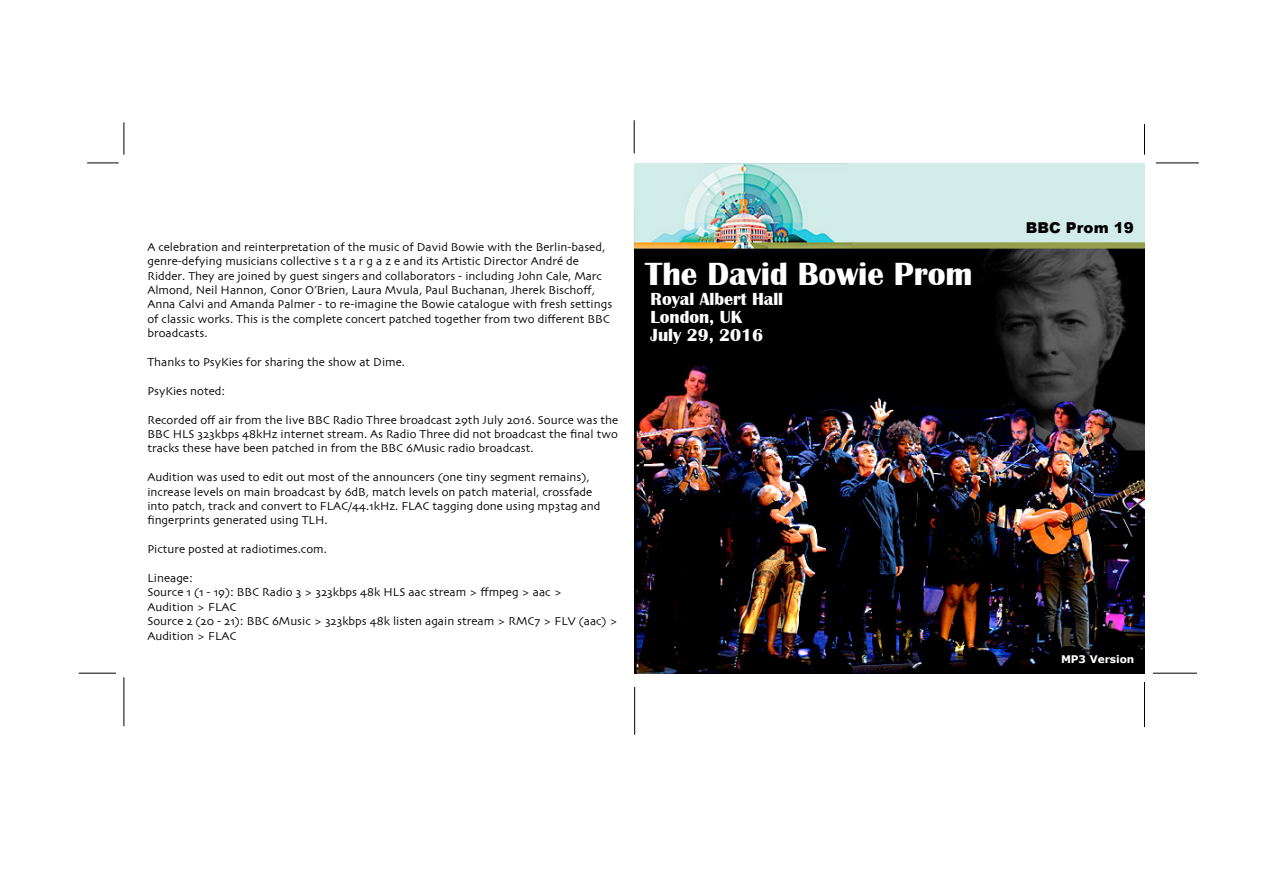
<style>
.page{position:relative;width:1263px;height:893px;background:#fff}
.page>*{position:absolute;margin:0;border:0;box-sizing:border-box;transform-origin:0 0}
.t1{font:700 33px "Britannic";color:#fff}
.t2{font:700 18px/18px "Britannic";color:#fff}
.t3{font:900 15px "Arial";color:#000}
.t4{font:12px/14.4px "Skia";color:#000}
.t5{font:700 10.5px "Verdana";color:#fff}
</style>
<div class="page">
<hr style="left:124px;top:122px;width:1px;height:33px;background:#000">
<hr style="left:87px;top:163px;width:32px;height:1px;background:#000">
<hr style="left:634px;top:120px;width:1px;height:33px;background:#000">
<hr style="left:1144px;top:124px;width:1px;height:31px;background:#000">
<hr style="left:1156px;top:163px;width:43px;height:1px;background:#000">
<hr style="left:1153px;top:673px;width:44px;height:1px;background:#000">
<hr style="left:1144px;top:682px;width:1px;height:45px;background:#000">
<hr style="left:79px;top:673px;width:37px;height:1px;background:#000">
<hr style="left:124px;top:677px;width:1px;height:49px;background:#000">
<hr style="left:634px;top:687px;width:1px;height:48px;background:#000">
<img style="left:634px;top:163px;width:510px;height:510px">
<p class="t4" style="left:147px;top:240px;width:466px">A celebration and reinterpretation of the music of David Bowie with the Berlin-based, genre-defying musicians collective s t a r g a z e and its Artistic Director André de Ridder. They are joined by guest singers and collaborators - including John Cale, Marc Almond, Neil Hannon, Conor O’Brien, Laura Mvula, Paul Buchanan, Jherek Bischoff, Anna Calvi and Amanda Palmer - to re-imagine the Bowie catalogue with fresh settings of classic works. This is the complete concert patched together from two different BBC broadcasts.</p>
<p class="t4" style="left:147px;top:356px;width:259px">Thanks to PsyKies for sharing the show at Dime.</p>
<p class="t4" style="left:147px;top:384px;width:79px">PsyKies noted:</p>
<p class="t4" style="left:147px;top:413px;width:472px;text-align:justify">Recorded off air from the live BBC Radio Three broadcast 29th July 2016. Source was the BBC HLS 323kbps 48kHz internet stream. As Radio Three did not broadcast the final two tracks these have been patched in from the BBC 6Music radio broadcast.</p>
<p class="t4" style="left:147px;top:471px;width:455px">Audition was used to edit out most of the announcers (one tiny segment remains), increase levels on main broadcast by 6dB, match levels on patch material, crossfade into patch, track and convert to FLAC/44.1kHz. FLAC tagging done using mp3tag and fingerprints generated using TLH.</p>
<p class="t4" style="left:147px;top:543px;width:181px">Picture posted at radiotimes.com.</p>
<p class="t4" style="left:147px;top:572px;width:472px">Lineage:<br>Source 1 (1 - 19): BBC Radio 3 &gt; 323kbps 48k HLS aac stream &gt; ffmpeg &gt; aac &gt;<br>Audition &gt; FLAC<br>Source 2 (20 - 21): BBC 6Music &gt; 323kbps 48k listen again stream &gt; RMC7 &gt; FLV (aac) &gt; Audition &gt; FLAC</p>
<h1 class="t1" style="left:645px;top:255px;width:329px">The David Bowie Prom</h1>
<h2 class="t2" style="left:651px;top:291px;width:134px">Royal Albert Hall<br>London, UK<br>July 29, 2016</h2>
<p class="t3" style="left:1026px;top:217px;width:109px">BBC Prom 19</p>
<p class="t5" style="left:1061px;top:652px;width:75px">MP3 Version</p>
</div>
